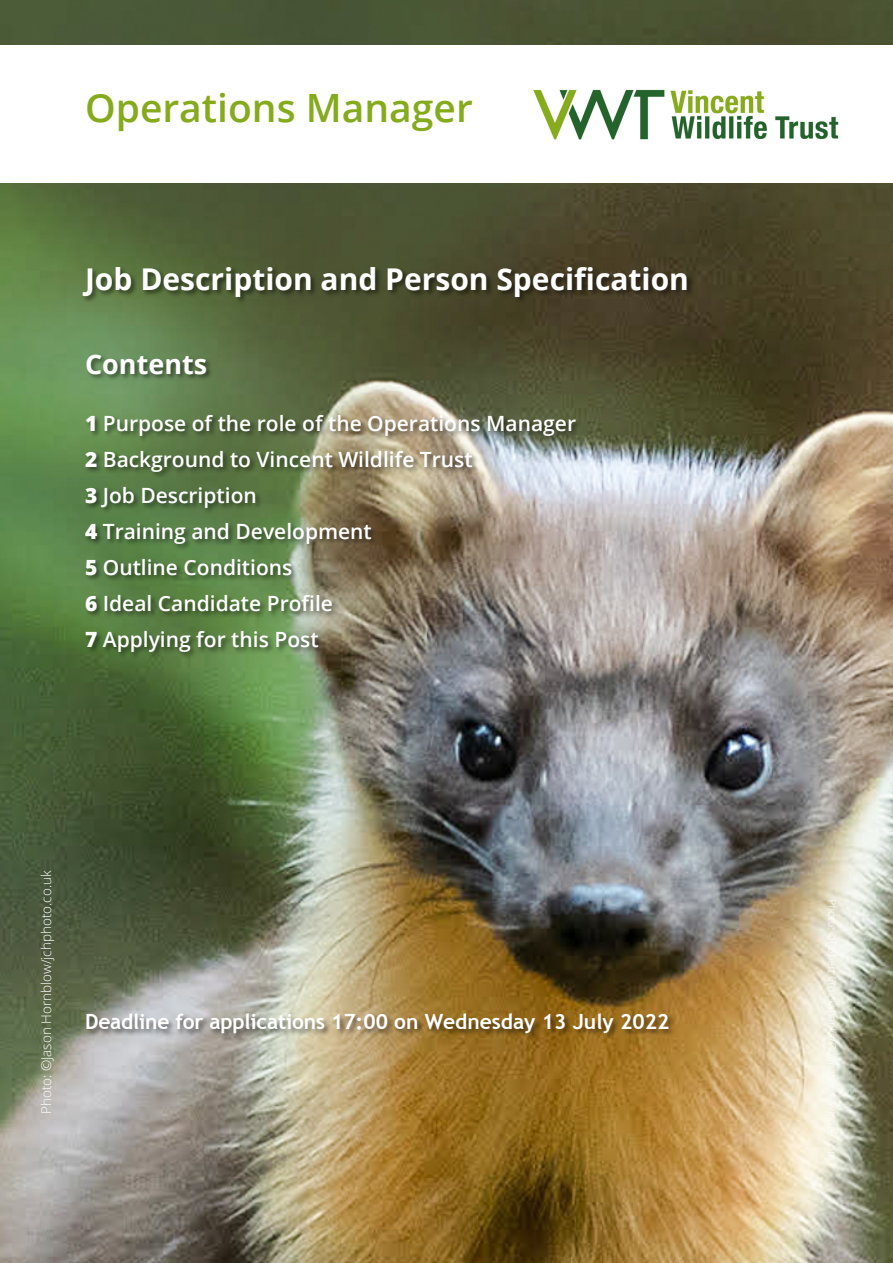
<style>
.page{position:relative;width:893px;height:1263px;background:#fff}
.page>*{position:absolute;margin:0;border:0;box-sizing:border-box;transform-origin:0 0}
.t1{font:600 39px "Open Sans";color:#85ab1d}
.t2{font:700 30px "Open Sans";color:#fff}
.t3{font:700 27px "Open Sans";color:#fff}
.t4{font:600 21px/36px "Open Sans";color:#fff}
.t5{font:700 21px "Trebuchet MS";letter-spacing:-.01em;color:#fff}
.t6{font:300 13.5px "Open Sans";color:#fff}
.s1{font-weight:800}
</style>
<div class="page">
<img style="left:0;top:0;width:893px;height:1263px">
<div style="left:81px;top:266px;width:613px;height:775px;background:#000;opacity:.5"></div>
<div style="left:0;top:45px;width:893px;height:137px;background:#fff"></div>
<img style="left:533px;top:89px;width:306px;height:51px">
<h1 class="t1" style="left:85px;top:81px;width:389px">Operations Manager</h1>
<h2 class="t2" style="left:85px;top:258px;width:605px">Job Description and Person Specification</h2>
<p class="t3" style="left:85px;top:345px;width:124px">Contents</p>
<p class="t4" style="left:85px;top:405px;width:492px"><span class="s1">1</span> Purpose of the role of the Operations Manager<br><span class="s1">2</span> Background to Vincent Wildlife Trust<br><span class="s1">3</span> Job Description<br><span class="s1">4</span> Training and Development<br><span class="s1">5</span> Outline Conditions<br><span class="s1">6</span> Ideal Candidate Profile<br><span class="s1">7</span> Applying for this Post</p>
<p class="t6" style="left:37px;top:1114px;width:245px;rotate:-90deg">Photo: ©Jason Hornblow/jchphoto.co.uk</p>
<p class="t5" style="left:85px;top:1009px;width:586px">Deadline for applications 17:00 on Wednesday 13 July 2022</p>
</div>
